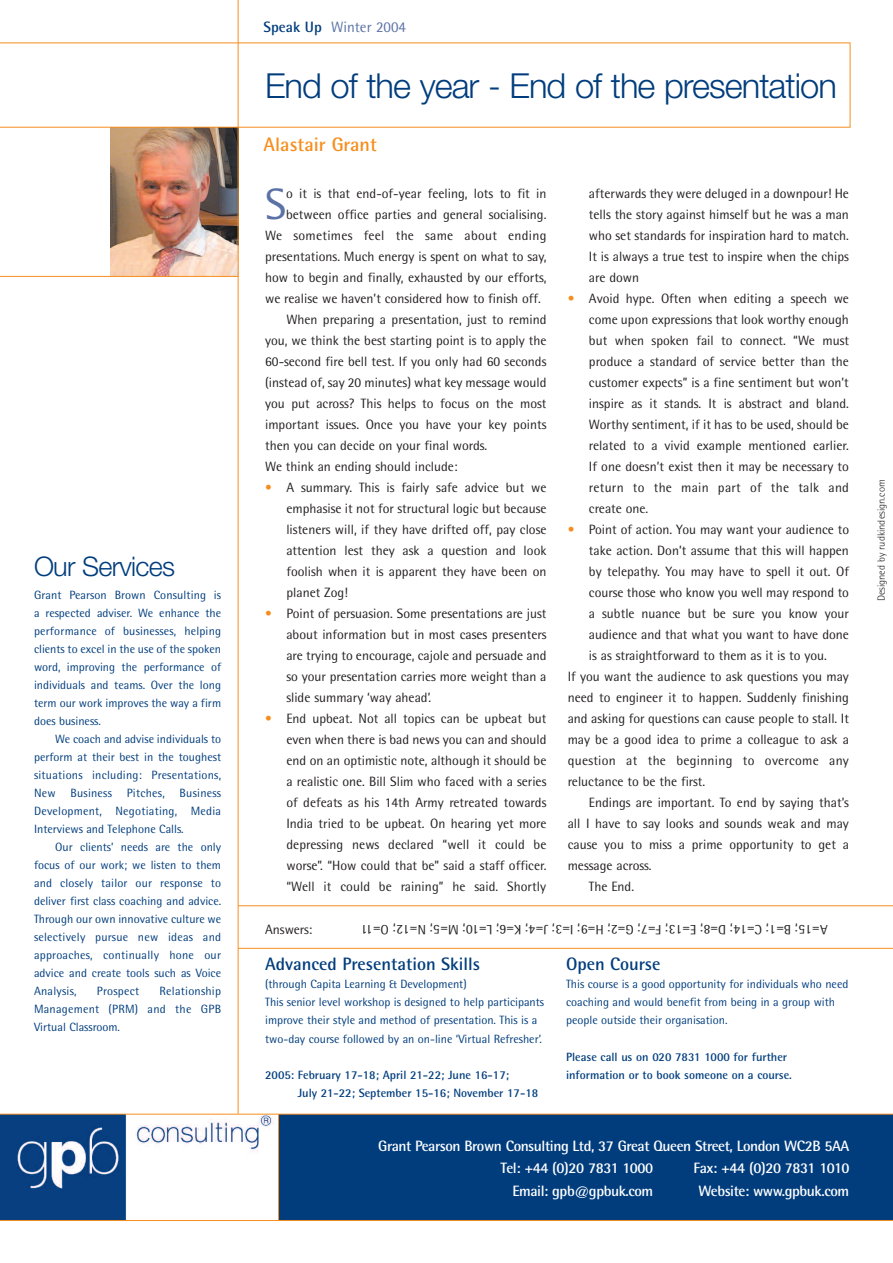
<style>
.page{position:relative;width:893px;height:1263px;background:#fff}
.page>*{position:absolute;margin:0;border:0;box-sizing:border-box;transform-origin:0 0}
.t1{font:43.95px "Rotis Semi Sans";color:#5b72a6}
.t2{font:300 34.5px "Helvetica Neue";letter-spacing:-.03em;color:#013d7d}
.t3{font:300 27px "Helvetica Neue";letter-spacing:-.03em;color:#013d7d}
.t4{font:700 19.5px "Rotis Semi Sans";color:#f68e1e}
.t5{font:700 18px "Rotis Semi Sans";color:#013d7d}
.t6{font:700 15px/22.2px "Rotis Semi Sans";letter-spacing:-.025em;color:#fff}
.t7{font:15px "Rotis Semi Sans";color:#5b72a6}
.t8{font:13.5px/21px "Rotis Semi Sans";color:#231f20;text-align:justify}
.t9{font:13.5px "Rotis Semi Sans";letter-spacing:.02em;color:#231f20}
.t10{font:12px/18px "Rotis Semi Sans";color:#013d7d;text-align:justify}
.t11{font:700 12px/18px "Rotis Semi Sans";color:#013d7d}
.t12{font:12px "Rotis Semi Sans";letter-spacing:.02em;color:#013d7d}
.t13{font:300 10.5px "Rotis Semi Sans";color:#231f20}
.s1{font-weight:700;color:#013d7d}
.s2{color:#f68e1e}
</style>
<div class="page">
<img style="left:111px;top:128px;width:127px;height:148px">
<div style="left:0;top:1114px;width:893px;height:106px;background:#013d7d"></div>
<img style="left:0;top:1115px;width:278px;height:105px">
<hr style="left:238px;top:0;width:1px;height:1113px;background:#f68e1e">
<hr style="left:0;top:1114px;width:893px;height:1px;background:#f68e1e">
<hr style="left:238px;top:948px;width:655px;height:1px;background:#f68e1e">
<hr style="left:0;top:1220px;width:893px;height:1px;background:#f68e1e">
<hr style="left:278px;top:1114px;width:1px;height:106px;background:#f68e1e">
<svg style="left:0;top:43px;width:850px;height:85px"></svg>
<hr style="left:0;top:276px;width:238px;height:1px;background:#f68e1e">
<hr style="left:238px;top:905px;width:655px;height:1px;background:#f68e1e">
<h3 class="t3" style="left:34px;top:550px;width:143px">Our Services</h3>
<p class="t10" style="left:34px;top:587px;width:189px">Grant Pearson Brown Consulting is a respected adviser. We enhance the performance of businesses, helping clients to excel in the use of the spoken word, improving the performance of individuals and teams. Over the long term our work improves the way a firm does business.</p>
<p class="t10" style="left:34px;top:731px;width:189px;text-indent:21px">We coach and advise individuals to perform at their best in the toughest situations including: Presentations, New Business Pitches, Business Development, Negotiating, Media Interviews and Telephone Calls.</p>
<p class="t10" style="left:34px;top:839px;width:189px;text-indent:21px">Our clients’ needs are the only focus of our work; we listen to them and closely tailor our response to deliver first class coaching and advice.<br>Through our own innovative culture we selectively pursue new ideas and approaches, continually hone our advice and create tools such as Voice Analysis,</p>
<p class="t10" style="left:34px;top:983px;width:189px;text-indent:126px">Relationship Management (PRM) and the GPB Virtual Classroom.</p>
<p class="t12" style="left:97px;top:986px;width:44px">Prospect</p>
<p class="t7" style="left:264px;top:21px;width:144px"><span class="s1">Speak Up</span> Winter 2004</p>
<h2 class="t2" style="left:265px;top:65px;width:573px">End of the year - End of the presentation</h2>
<h3 class="t4" style="left:264px;top:138px;width:115px">Alastair Grant</h3>
<h1 class="t1" style="left:265px;top:189px;width:23px">S</h1>
<p class="t8" style="left:286px;top:184px;width:262px">o it is that end-of-year feeling, lots to fit in</p>
<p class="t8" style="left:286px;top:205px;width:262px">between office parties and general socialising.</p>
<p class="t9" style="left:265px;top:231px;width:283px">We sometimes feel the same about ending</p>
<p class="t8" style="left:265px;top:247px;width:283px">presentations. Much energy is spent on what to say,</p>
<p class="t8" style="left:265px;top:268px;width:283px">how to begin and finally, exhausted by our efforts,</p>
<p class="t8" style="left:265px;top:289px;width:277px">we realise we haven’t considered how to finish off.</p>
<p class="t8" style="left:286px;top:310px;width:262px">When preparing a presentation, just to remind</p>
<p class="t8" style="left:265px;top:331px;width:283px">you, we think the best starting point is to apply the</p>
<p class="t8" style="left:265px;top:352px;width:283px">60-second fire bell test. If you only had 60 seconds</p>
<p class="t8" style="left:265px;top:373px;width:283px">(instead of, say 20 minutes) what key message would</p>
<p class="t8" style="left:265px;top:394px;width:283px">you put across? This helps to focus on the most</p>
<p class="t8" style="left:265px;top:415px;width:283px">important issues. Once you have your key points</p>
<p class="t8" style="left:265px;top:436px;width:224px">then you can decide on your final words.</p>
<p class="t8" style="left:265px;top:457px;width:194px">We think an ending should include:</p>
<p class="t8" style="left:286px;top:478px;width:262px;text-indent:-21px"><span class="s2">•</span> A summary. This is fairly safe advice but we emphasise it not for structural logic but because listeners will, if they have drifted off, pay close attention lest they ask a question and look foolish when it is apparent they have been on planet Zog!</p>
<p class="t8" style="left:286px;top:604px;width:262px;text-indent:-21px"><span class="s2">•</span> Point of persuasion. Some presentations are just about information but in most cases presenters are trying to encourage, cajole and persuade and so your presentation carries more weight than a slide summary ‘way ahead’.</p>
<p class="t8" style="left:286px;top:709px;width:262px;text-indent:-21px"><span class="s2">•</span> End upbeat. Not all topics can be upbeat but even when there is bad news you can and should end on an optimistic note, although it should be a realistic one. Bill Slim who faced with a series of defeats as his 14th Army retreated towards India tried to be upbeat. On hearing yet more depressing news declared “well it could be worse”. “How could that be” said a staff officer. “Well it could be raining” he said. Shortly</p>
<p class="t8" style="left:589px;top:184px;width:262px">afterwards they were deluged in a downpour! He tells the story against himself but he was a man who set standards for inspiration hard to match.<br>It is always a true test to inspire when the chips are down</p>
<p class="t8" style="left:589px;top:289px;width:262px;text-indent:-21px"><span class="s2">•</span> Avoid hype. Often when editing a speech we come upon expressions that look worthy enough but when spoken fail to connect. “We must produce a standard of service better than the customer expects” is a fine sentiment but won’t inspire as it stands. It is abstract and bland.<br>Worthy sentiment, if it has to be used, should be related to a vivid example mentioned earlier.<br>If one doesn’t exist then it may be necessary to return to the main part of the talk and create one.</p>
<p class="t8" style="left:568px;top:520px;width:283px"><span class="s2">•</span> Point of action. You may want your audience to</p>
<p class="t8" style="left:589px;top:541px;width:261px">take action. Don’t assume that this will happen</p>
<p class="t8" style="left:589px;top:562px;width:262px">by telepathy. You may have to spell it out. Of</p>
<p class="t8" style="left:589px;top:583px;width:262px">course those who know you well may respond to</p>
<p class="t8" style="left:589px;top:604px;width:262px">a subtle nuance but be sure you know your</p>
<p class="t8" style="left:589px;top:625px;width:261px">audience and that what you want to have done</p>
<p class="t8" style="left:589px;top:646px;width:239px">is as straightforward to them as it is to you.</p>
<p class="t8" style="left:568px;top:667px;width:283px">If you want the audience to ask questions you may</p>
<p class="t8" style="left:568px;top:688px;width:283px">need to engineer it to happen. Suddenly finishing</p>
<p class="t8" style="left:568px;top:709px;width:283px">and asking for questions can cause people to stall. It</p>
<p class="t8" style="left:568px;top:730px;width:283px">may be a good idea to prime a colleague to ask a</p>
<p class="t9" style="left:568px;top:756px;width:283px">question at the beginning to overcome any</p>
<p class="t8" style="left:568px;top:772px;width:139px">reluctance to be the first.</p>
<p class="t8" style="left:589px;top:793px;width:261px">Endings are important. To end by saying that’s</p>
<p class="t8" style="left:568px;top:814px;width:283px">all I have to say looks and sounds weak and may</p>
<p class="t8" style="left:568px;top:835px;width:283px">cause you to miss a prime opportunity to get a</p>
<p class="t8" style="left:568px;top:856px;width:86px">message across.</p>
<p class="t8" style="left:589px;top:877px;width:47px">The End.</p>
<p class="t8" style="left:265px;top:920px;width:49px">Answers:</p>
<p class="t8" style="left:828px;top:938px;width:468px;rotate:-180deg">A=15; B=1; C=14; D=8; E=13; F=7; G=2; H=9; I=3; J=4; K=6; L=10; M=5; N=12; O=11</p>
<h3 class="t5" style="left:265px;top:958px;width:216px">Advanced Presentation Skills</h3>
<p class="t10" style="left:265px;top:977px;width:280px;text-align:left">(through Capita Learning &amp; Development)<br>This senior level workshop is designed to help participants improve their style and method of presentation. This is a two-day course followed by an on-line ‘Virtual Refresher’.</p>
<p class="t11" style="left:298px;top:1067px;width:242px;text-indent:-33px">2005: February 17-18; April 21-22; June 16-17;<br>July 21-22; September 15-16; November 17-18</p>
<h3 class="t5" style="left:566px;top:958px;width:96px">Open Course</h3>
<p class="t10" style="left:566px;top:977px;width:284px;text-align:left">This course is a good opportunity for individuals who need coaching and would benefit from being in a group with people outside their organisation.</p>
<p class="t11" style="left:566px;top:1049px;width:227px">Please call us on 020 7831 1000 for further information or to book someone on a course.</p>
<p class="t6" style="left:500px;top:1136px;width:351px;text-indent:-122px">Grant Pearson Brown Consulting Ltd, 37 Great Queen Street, London WC2B 5AA<br>Tel: +44 (0)20 7831 1000</p>
<p class="t6" style="left:693px;top:1158px;width:158px">Fax: +44 (0)20 7831 1010</p>
<p class="t6" style="left:512px;top:1181px;width:142px">Email: gpb@gpbuk.com</p>
<p class="t6" style="left:698px;top:1181px;width:152px">Website: www.gpbuk.com</p>
<p class="t13" style="left:877px;top:601px;width:123px;rotate:-90deg">Designed by rudkindesign.com</p>
</div>
